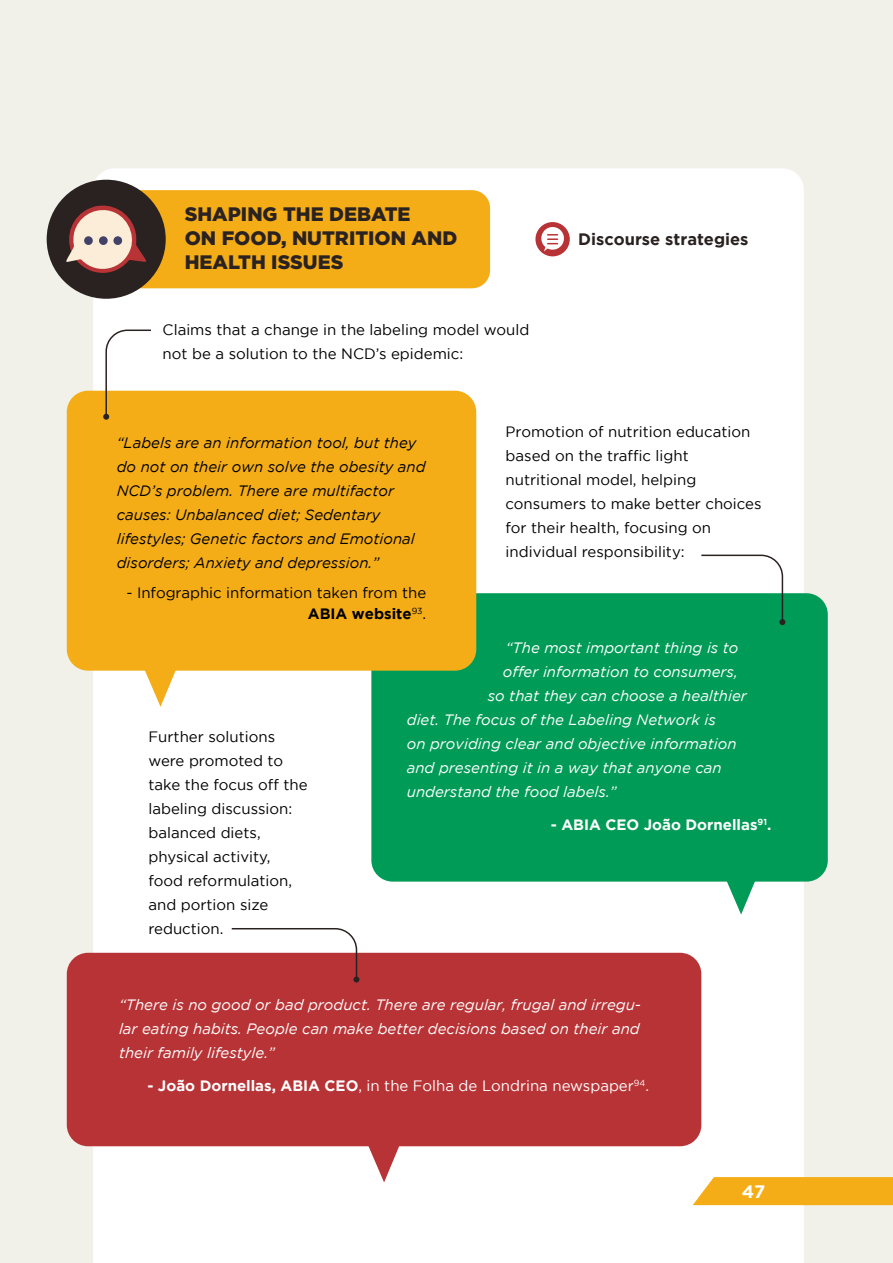
<style>
.page{position:relative;width:893px;height:1263px;background:#f1f0e9}
.page>*{position:absolute;margin:0;border:0;box-sizing:border-box;transform-origin:0 0}
.t1{font:900 19.5px/24px "Gotham";color:#2a2220}
.t2{font:700 18px "Gotham";color:#fff}
.t3{font:700 16.5px "Gotham";color:#2a2220}
.t4{font:15px/24px "Gotham";color:#000}
.t5{font:italic 15px/24px "Gotham";color:#fff;text-align:justify}
.t6{font:italic 15px/24px "Gotham";color:#000}
.t7{font:15px "Gotham";color:#fff}
.t8{font:700 15px "Gotham";color:#fff}
.s1{font-weight:700}
</style>
<div class="page">
<div style="left:93px;top:168px;width:711px;height:1095px;background:#fff"></div>
<div style="left:112px;top:190px;width:378px;height:98px;background:#f4ad17;border-radius:18px"></div>
<div style="left:535px;top:222px;width:35px;height:34px;background:#b83336;border-radius:50%"></div>
<div style="left:47px;top:180px;width:119px;height:119px;background:#2a2220;border-radius:50%"></div>
<div style="left:541px;top:227px;width:23px;height:23px;background:#fff;border-radius:50%"></div>
<svg style="left:544px;top:234px;width:13px;height:17px"></svg>
<svg style="left:693px;top:1177px;width:200px;height:28px;background:#f4b123"></svg>
<div style="left:371px;top:593px;width:457px;height:289px;background:#009b57;border-radius:21px"></div>
<div style="left:67px;top:391px;width:409px;height:280px;background:#f4ad17;border-radius:21px"></div>
<div style="left:67px;top:953px;width:634px;height:193px;background:#b83336;border-radius:21px"></div>
<svg style="left:143px;top:670px;width:35px;height:37px"></svg>
<svg style="left:367px;top:1146px;width:34px;height:36px"></svg>
<svg style="left:724px;top:881px;width:34px;height:33px"></svg>
<svg style="left:103px;top:329px;width:49px;height:91px"></svg>
<svg style="left:700px;top:554px;width:85px;height:71px"></svg>
<svg style="left:230px;top:927px;width:129px;height:55px"></svg>
<svg style="left:66px;top:205px;width:80px;height:68px"></svg>
<div style="left:84px;top:236px;width:9px;height:9px;background:#424168;border-radius:50%"></div>
<div style="left:113px;top:236px;width:9px;height:9px;background:#424168;border-radius:50%"></div>
<div style="left:99px;top:236px;width:9px;height:9px;background:#424168;border-radius:50%"></div>
<h1 class="t1" style="left:185px;top:202px;width:274px">SHAPING THE DEBATE<br>ON FOOD, NUTRITION AND<br>HEALTH ISSUES</h1>
<p class="t4" style="left:163px;top:317px;width:368px">Claims that a change in the labeling model would not be a solution to the NCD’s epidemic:</p>
<p class="t3" style="left:578px;top:229px;width:172px">Discourse strategies</p>
<p class="t6" style="left:117px;top:431px;width:310px">“Labels are an information tool, but they do not on their own solve the obesity and NCD’s problem. There are multifactor causes: Unbalanced diet; Sedentary lifestyles; Genetic factors and Emotional disorders; Anxiety and depression.”</p>
<p class="t4" style="left:126px;top:582px;width:301px;line-height:21px;text-align:right">- Infographic information taken from the<br><span class="s1">ABIA website</span><sup>93</sup>.</p>
<p class="t4" style="left:506px;top:419px;width:258px">Promotion of nutrition education based on the traffic light nutritional model, helping consumers to make better choices for their health, focusing on individual responsibility:</p>
<p class="t4" style="left:148px;top:724px;width:161px">Further solutions were promoted to take the focus off the labeling discussion: balanced diets, physical activity, food reformulation, and portion size reduction.</p>
<p class="t5" style="left:506px;top:636px;width:234px">“The most important thing is to</p>
<p class="t5" style="left:503px;top:660px;width:236px">offer information to consumers,</p>
<p class="t5" style="left:488px;top:684px;width:261px">so that they can choose a healthier</p>
<p class="t5" style="left:407px;top:708px;width:311px">diet. The focus of the Labeling Network is</p>
<p class="t5" style="left:407px;top:732px;width:331px">on providing clear and objective information</p>
<p class="t5" style="left:407px;top:756px;width:316px">and presenting it in a way that anyone can</p>
<p class="t5" style="left:407px;top:780px;width:211px">understand the food labels.”</p>
<p class="t8" style="left:551px;top:816px;width:222px">- ABIA CEO João Dornellas<sup>91</sup>.</p>
<p class="t5" style="left:119px;top:993px;width:524px">“There is no good or bad product. There are regular, frugal and irregu&shy;lar eating habits. People can make better decisions based on their and their family lifestyle.”</p>
<p class="t7" style="left:147px;top:1077px;width:503px"><span class="s1">- João Dornellas, ABIA CEO</span>, in the Folha de Londrina newspaper<sup>94</sup>.</p>
<p class="t2" style="left:742px;top:1181px;width:25px">47</p>
</div>
